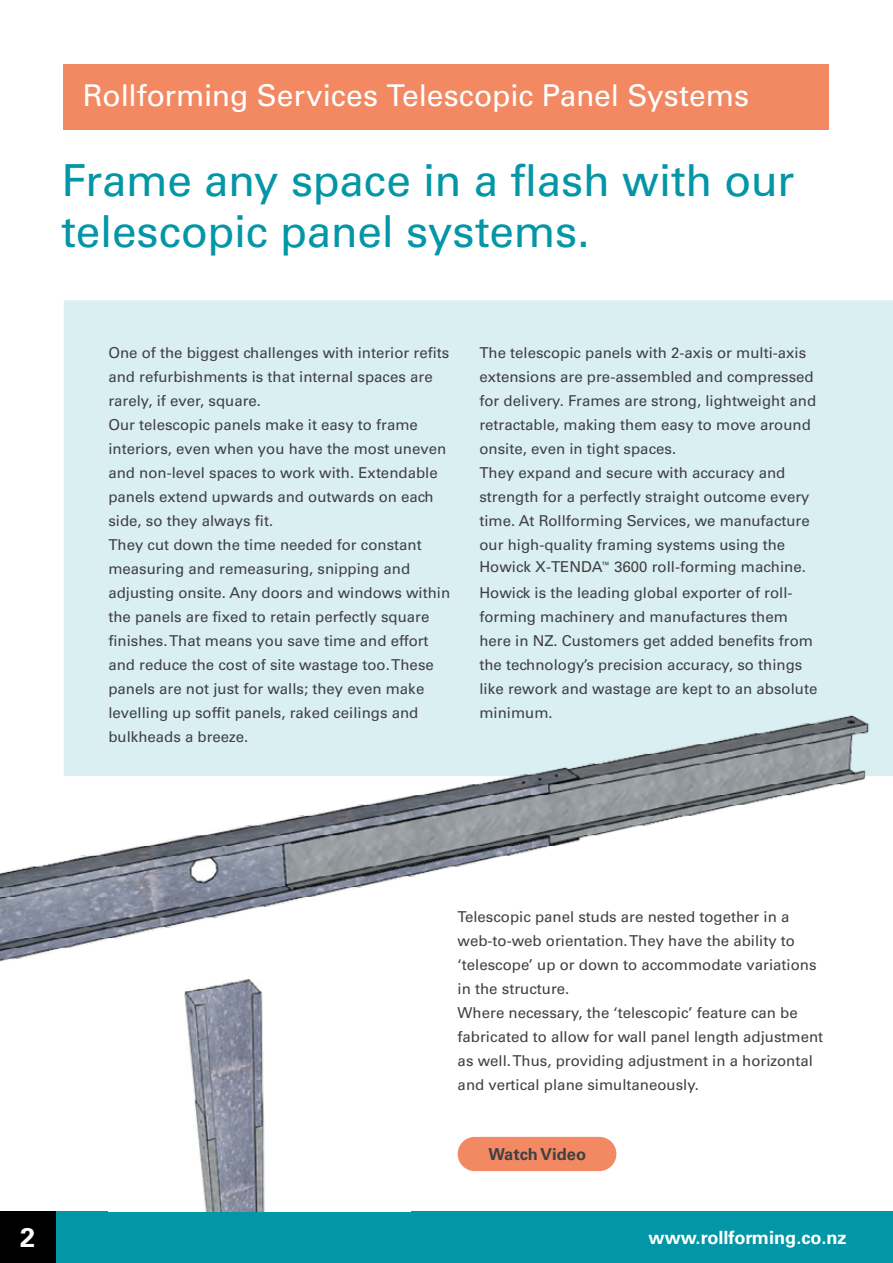
<style>
.page{position:relative;width:893px;height:1263px;background:#fff}
.page>*{position:absolute;margin:0;border:0;box-sizing:border-box;transform-origin:0 0}
.t1{font:44.1px/51.4px "Univers LT Std";letter-spacing:-.005em;color:#0396a6}
.t2{font:30px "Univers LT Std";letter-spacing:-.005em;color:#fff}
.t3{font:700 27px "Univers LT Std";color:#fff}
.t4{font:700 18.3px "Univers LT Std";color:#fff}
.t5{font:700 16.5px "Univers LT Std";color:#414042}
.t6{font:15px/24px "Univers LT Std";color:#414042}
.s1{font-family:"Yantramanav"}
</style>
<div class="page">
<div style="left:0;top:1211px;width:893px;height:52px;background:#0396a6"></div>
<div style="left:0;top:1211px;width:55px;height:52px;background:#000"></div>
<div style="left:64px;top:64px;width:765px;height:65px;background:#f28963"></div>
<div style="left:64px;top:300px;width:829px;height:406px;background:#d9eff2"></div>
<img style="left:0;top:706px;width:893px;height:256px">
<img style="left:108px;top:955px;width:302px;height:256px">
<div style="left:458px;top:1137px;width:158px;height:34px;background:#f28963;border-radius:17px"></div>
<h2 class="t2" style="left:83px;top:77px;width:668px">Rollforming Services Telescopic Panel Systems</h2>
<h1 class="t1" style="left:62px;top:155px;width:734px">Frame any space in a flash with our telescopic panel systems.</h1>
<p class="t6" style="left:108px;top:341px;width:343px">One of the biggest challenges with interior refits and refurbishments is that internal spaces are rarely, if ever, square.<br>Our telescopic panels make it easy to frame interiors, even when you have the most uneven and non-level spaces to work with. Extendable panels extend upwards and outwards on each side, so they always fit.<br>They cut down the time needed for constant measuring and remeasuring, snipping and adjusting onsite. Any doors and windows within the panels are fixed to retain perfectly square finishes. That means you save time and effort and reduce the cost of site wastage too. These panels are not just for walls; they even make levelling up soffit panels, raked ceilings and bulkheads a breeze.</p>
<p class="t6" style="left:479px;top:341px;width:338px">The telescopic panels with 2-axis or multi-axis extensions are pre-assembled and compressed for delivery. Frames are strong, lightweight and retractable, making them easy to move around onsite, even in tight spaces.<br>They expand and secure with accuracy and strength for a perfectly straight outcome every time. At Rollforming Services, we manufacture our high-quality framing systems using the</p>
<p class="t6" style="left:479px;top:554px;width:328px;line-height:25.7px">Howick X-TENDA<span class="s1">™</span> 3600 roll-forming machine.<br>Howick is the leading global exporter of roll-</p>
<p class="t6" style="left:479px;top:605px;width:339px">forming machinery and manufactures them here in NZ. Customers get added benefits from the technology’s precision accuracy, so things like rework and wastage are kept to an absolute minimum.</p>
<p class="t6" style="left:458px;top:905px;width:367px">Telescopic panel studs are nested together in a web-to-web orientation. They have the ability to ‘telescope’ up or down to accommodate variations in the structure.<br>Where necessary, the ‘telescopic’ feature can be fabricated to allow for wall panel length adjustment as well. Thus, providing adjustment in a horizontal and vertical plane simultaneously.</p>
<p class="t5" style="left:489px;top:1145px;width:99px">Watch Video</p>
<h3 class="t3" style="left:20px;top:1221px;width:17px">32</h3>
<p class="t4" style="left:648px;top:1226px;width:200px">www.rollforming.co.nz</p>
</div>
